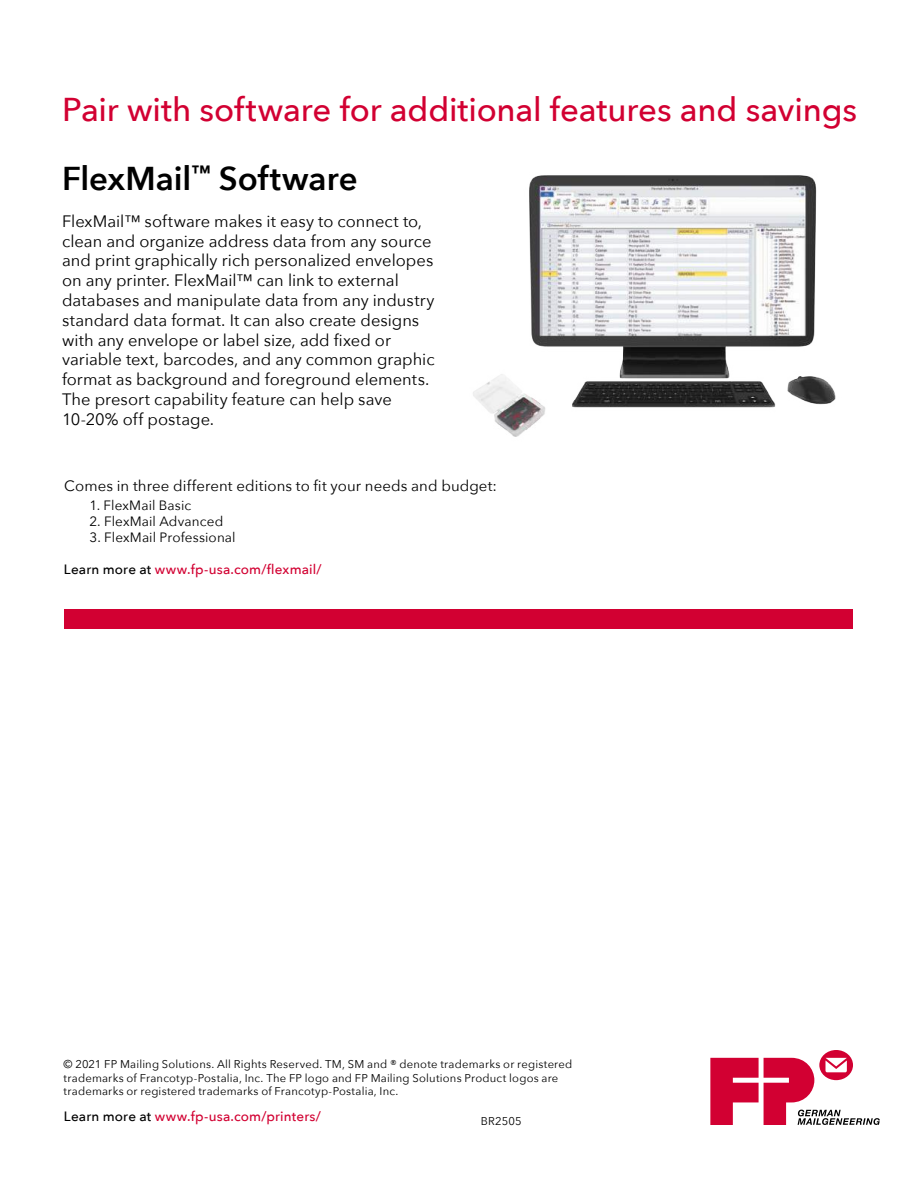
<style>
.page{position:relative;width:918px;height:1188px;background:#fff}
.page>*{position:absolute;margin:0;border:0;box-sizing:border-box;transform-origin:0 0}
.t1{font:500 33px "Avenir Next";letter-spacing:-.005em;color:#d20032}
.t2{font:600 33px "Avenir Next";color:#000}
.t3{font:16.5px/19.8px "Avenir Next";color:#000}
.t4{font:15px "Avenir Next";letter-spacing:.005em;color:#000}
.t5{font:500 13.5px "Avenir Next";letter-spacing:.015em;color:#d20032}
.t6{font:13.5px "Avenir Next";letter-spacing:.01em;color:#000}
.t7{font:11.25px/13.5px "Avenir Next";letter-spacing:.015em;color:#000}
.s1{color:#000}
</style>
<div class="page">
<svg style="left:710px;top:1050px;width:170px;height:75px"></svg>
<div style="left:64px;top:609px;width:790px;height:19px;background:#d20032"></div>
<img style="left:529px;top:175px;width:307px;height:233px">
<img style="left:473px;top:369px;width:98px;height:68px">
<h1 class="t1" style="left:62px;top:81px;width:797px">Pair with software for additional features and savings</h1>
<h1 class="t2" style="left:62px;top:150px;width:297px">FlexMail<sup>™</sup> Software</h1>
<p class="t3" style="left:62px;top:210px;width:374px">FlexMail™ software makes it easy to connect to, clean and organize address data from any source and print graphically rich personalized envelopes on any printer. FlexMail™ can link to external databases and manipulate data from any industry standard data format. It can also create designs with any envelope or label size, add fixed or variable text, barcodes, and any common graphic format as background and foreground elements.<br>The presort capability feature can help save 10-20% off postage.</p>
<p class="t4" style="left:64px;top:473px;width:434px">Comes in three different editions to fit your needs and budget:</p>
<p class="t6" style="left:89px;top:494px;width:103px">1. FlexMail Basic</p>
<p class="t6" style="left:89px;top:510px;width:135px">2. FlexMail Advanced</p>
<p class="t6" style="left:89px;top:526px;width:148px">3. FlexMail Professional</p>
<p class="t5" style="left:64px;top:557px;width:259px"><span class="s1">Learn more at</span> www.fp-usa.com/flexmail/</p>
<p class="t7" style="left:64px;top:1057px;width:510px">© 2021 FP Mailing Solutions. All Rights Reserved. TM, SM and ® denote trademarks or registered trademarks of Francotyp-Postalia, Inc. The FP logo and FP Mailing Solutions Product logos are trademarks or registered trademarks of Francotyp-Postalia, Inc.</p>
<p class="t7" style="left:481px;top:1114px;width:42px">BR2505</p>
<p class="t5" style="left:64px;top:1105px;width:259px"><span class="s1">Learn more at</span> www.fp-usa.com/printers/</p>
</div>
